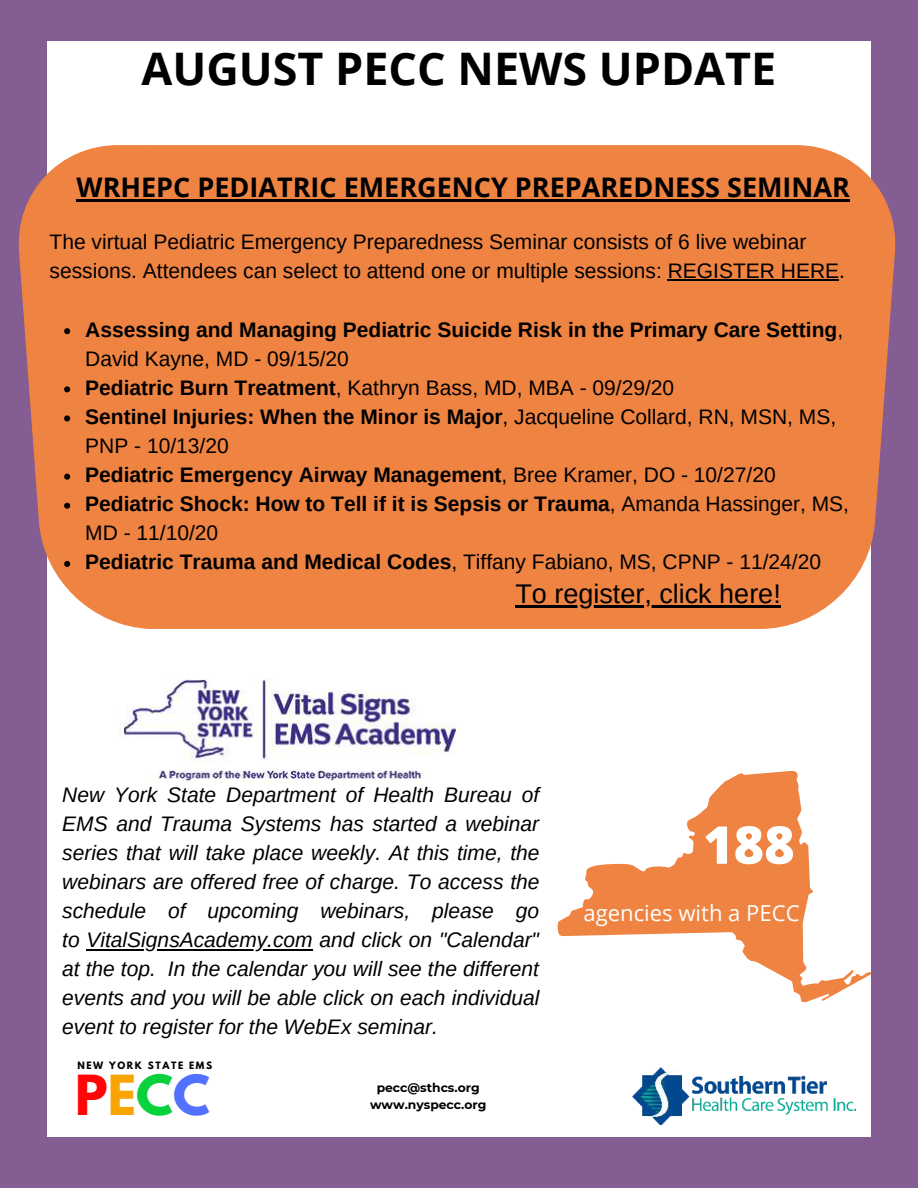
<style>
.page{position:relative;width:918px;height:1188px;background:#845d92}
.page>*{position:absolute;margin:0;border:0;box-sizing:border-box;transform-origin:0 0}
.t1{font:800 52.2px "Open Sans";color:#fff}
.t2{font:700 48.9px "League Spartan";color:#ff0505}
.t3{font:700 44.85px "Open Sans";color:#000}
.t4{font:700 27px "Open Sans";color:#000}
.t5{font:27px "Arimo";color:#000}
.t6{font:22.05px "Open Sans";color:#fff}
.t7{font:700 21px/29.1px "Arimo";color:#000}
.t8{font:italic 21px/29px "Arimo";color:#000;text-align:justify}
.t9{font:21px/29.1px "Arimo";color:#000}
.t10{font:700 12.3px/17.7px "Montserrat";color:#000;text-align:center}
.t11{font:700 9px "League Spartan";letter-spacing:.18em;color:#000}
.s1{font-weight:400}
.s2{color:#f8a504}
.s3{color:#09d13b}
.s4{color:#5271ff}
</style>
<div class="page">
<div style="left:47px;top:41px;width:824px;height:1096px;background:#fff"></div>
<img style="left:633px;top:1068px;width:223px;height:56px">
<svg style="left:557px;top:771px;width:314px;height:232px"></svg>
<img style="left:118px;top:679px;width:338px;height:104px">
<hr style="left:86px;top:949px;width:227px;height:2px;background:#000">
<div style="left:18px;top:145px;width:878px;height:484px;background:#ef8342"></div>
<svg style="left:64px;top:328px;width:6px;height:6px"></svg>
<svg style="left:64px;top:386px;width:6px;height:6px"></svg>
<svg style="left:64px;top:415px;width:6px;height:6px"></svg>
<svg style="left:64px;top:474px;width:6px;height:6px"></svg>
<svg style="left:64px;top:503px;width:6px;height:6px"></svg>
<svg style="left:64px;top:561px;width:6px;height:6px"></svg>
<hr style="left:668px;top:280px;width:171px;height:1px;background:#000">
<hr style="left:77px;top:199px;width:773px;height:3px;background:#000">
<hr style="left:515px;top:606px;width:266px;height:2px;background:#000">
<h3 class="t3" style="left:142px;top:37px;width:636px">AUGUST PECC NEWS UPDATE</h3>
<p class="t4" style="left:77px;top:168px;width:775px">WRHEPC PEDIATRIC EMERGENCY PREPAREDNESS SEMINAR</p>
<p class="t9" style="left:50px;top:228px;width:797px">The virtual Pediatric Emergency Preparedness Seminar consists of 6 live webinar sessions. Attendees can select to attend one or multiple sessions: REGISTER HERE.</p>
<p class="t7" style="left:85px;top:315px;width:765px">Assessing and Managing Pediatric Suicide Risk in the Primary Care Setting<span class="s1">, David Kayne, MD - 09/15/20<br></span>Pediatric Burn Treatment<span class="s1">, Kathryn Bass, MD, MBA - 09/29/20<br></span>Sentinel Injuries: When the Minor is Major<span class="s1">, Jacqueline Collard, RN, MSN, MS, PNP - 10/13/20<br></span>Pediatric Emergency Airway Management<span class="s1">, Bree Kramer, DO - 10/27/20<br></span>Pediatric Shock: How to Tell if it is Sepsis or Trauma<span class="s1">, Amanda Hassinger, MS, MD - 11/10/20<br></span>Pediatric Trauma and Medical Codes<span class="s1">, Tiffany Fabiano, MS, CPNP - 11/24/20</span></p>
<p class="t5" style="left:515px;top:577px;width:267px">To register, click here!</p>
<p class="t8" style="left:62px;top:780px;width:479px">New York State Department of Health Bureau of EMS and Trauma Systems has started a webinar series that will take place weekly. At this time, the webinars are offered free of charge. To access the schedule of upcoming webinars, please go to VitalSignsAcademy.com and click on "Calendar" at the top. In the calendar you will see the different events and you will be able click on each individual event to register for the WebEx seminar.</p>
<p class="t11" style="left:77px;top:1059px;width:136px">NEW YORK STATE EMS</p>
<h2 class="t2" style="left:75px;top:1057px;width:136px">P<span class="s2">E</span><span class="s3">C</span><span class="s4">C</span></h2>
<p class="t10" style="left:370px;top:1078px;width:118px">pecc@sthcs.org www.nyspecc.org</p>
<h1 class="t1" style="left:703px;top:805px;width:93px">188</h1>
<p class="t6" style="left:584px;top:898px;width:218px">agencies with a PECC</p>
</div>
